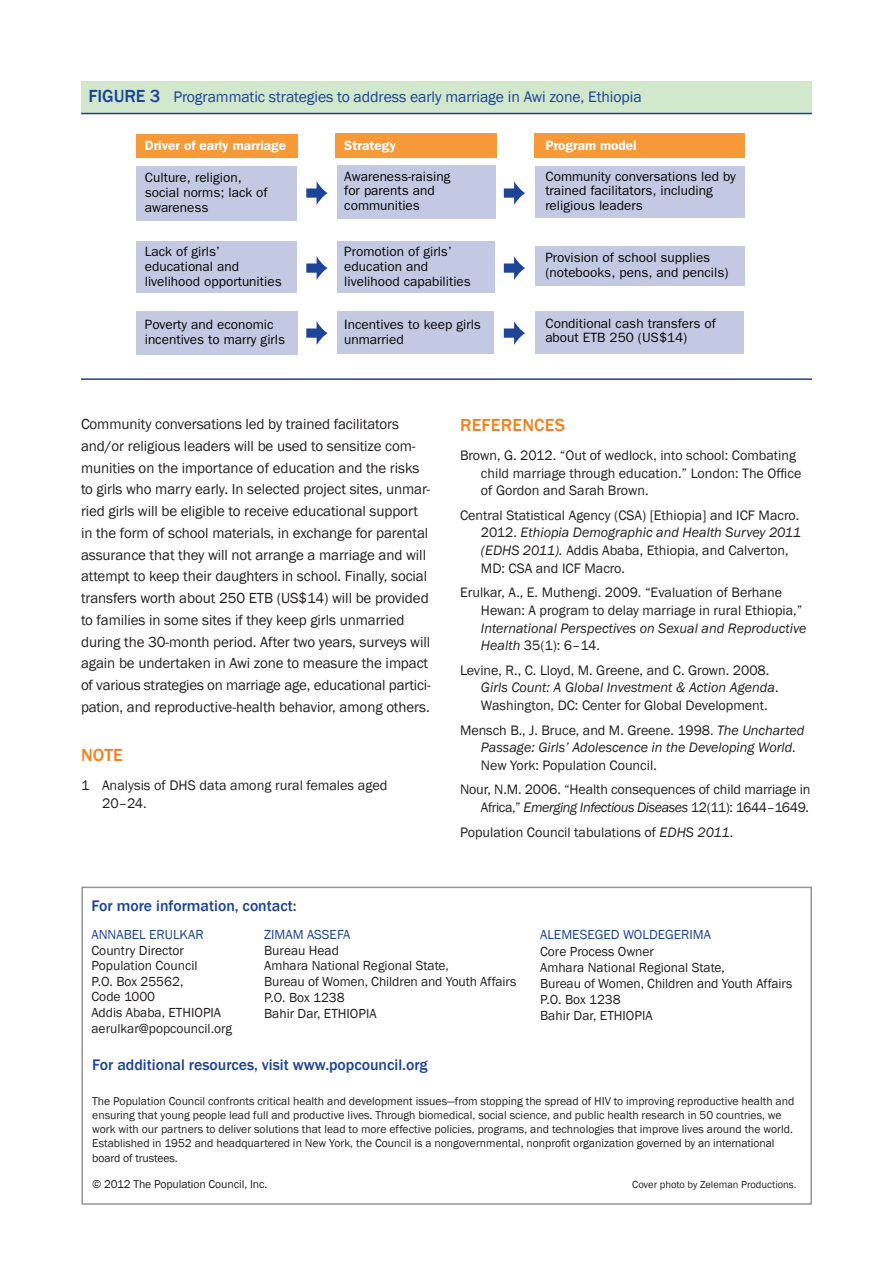
<style>
.page{position:relative;width:893px;height:1263px;background:#fff}
.page>*{position:absolute;margin:0;border:0;box-sizing:border-box;transform-origin:0 0}
.t1{font:500 18px "Franklin Gothic";letter-spacing:.01em;color:#f58021}
.t2{font:500 15.75px "Franklin Gothic";color:#1b4299}
.t3{font:15.75px "Franklin Gothic";letter-spacing:-.005em;color:#1b4299}
.t4{font:15px/21.8px "Franklin Gothic";letter-spacing:-.005em;color:#231f20}
.t5{font:14.25px/18px "Franklin Gothic";color:#231f20}
.t6{font:14.1px/17.7px "Franklin Gothic";color:#231f20}
.t7{font:italic 14.1px/17.7px "Franklin Gothic";color:#231f20}
.t8{font:13.5px/14.7px "Franklin Gothic";color:#040503}
.t9{font:13.5px/15.6px "Franklin Gothic";color:#231f20}
.t10{font:13.5px "Franklin Gothic";color:#1b4299}
.t11{font:600 13.5px "Franklin Gothic";color:#fff}
.t12{font:11.7px/14.2px "Franklin Gothic";color:#231f20}
.t13{font:10.5px "Franklin Gothic";color:#231f20}
.s1{font-weight:500;font-size:18px}
.s2{font-style:italic}
.s3{font-style:normal}
</style>
<div class="page">
<div style="left:81px;top:887px;width:731px;height:318px;border:2px solid #939598"></div>
<div style="left:81px;top:81px;width:731px;height:32px;background:#d1e8cc"></div>
<hr style="left:81px;top:113px;width:731px;height:1px;background:#1b4299">
<hr style="left:81px;top:378px;width:731px;height:2px;background:#1b4299">
<div style="left:136px;top:134px;width:161px;height:24px;background:#f89938"></div>
<div style="left:136px;top:166px;width:160px;height:55px;background:#c3c9e3"></div>
<div style="left:335px;top:134px;width:162px;height:24px;background:#f89938"></div>
<div style="left:534px;top:134px;width:210px;height:24px;background:#f89938"></div>
<div style="left:136px;top:241px;width:160px;height:51px;background:#c3c9e3"></div>
<div style="left:136px;top:312px;width:161px;height:43px;background:#c3c9e3"></div>
<div style="left:337px;top:166px;width:158px;height:53px;background:#c3c9e3"></div>
<div style="left:337px;top:241px;width:157px;height:52px;background:#c3c9e3"></div>
<div style="left:337px;top:312px;width:157px;height:42px;background:#c3c9e3"></div>
<div style="left:535px;top:166px;width:209px;height:52px;background:#c3c9e3"></div>
<div style="left:535px;top:246px;width:209px;height:39px;background:#c3c9e3"></div>
<div style="left:535px;top:312px;width:209px;height:42px;background:#c3c9e3"></div>
<div style="left:306px;top:188px;width:13px;height:10px;background:#1d4496"></div>
<svg style="left:317px;top:182px;width:11px;height:22px"></svg>
<div style="left:306px;top:263px;width:13px;height:10px;background:#1d4496"></div>
<svg style="left:317px;top:257px;width:11px;height:22px"></svg>
<div style="left:306px;top:328px;width:13px;height:10px;background:#1d4496"></div>
<svg style="left:317px;top:322px;width:11px;height:22px"></svg>
<div style="left:504px;top:188px;width:12px;height:10px;background:#1d4496"></div>
<svg style="left:514px;top:181px;width:11px;height:24px"></svg>
<div style="left:504px;top:263px;width:12px;height:10px;background:#1d4496"></div>
<svg style="left:514px;top:256px;width:11px;height:24px"></svg>
<div style="left:504px;top:328px;width:12px;height:10px;background:#1d4496"></div>
<svg style="left:514px;top:321px;width:11px;height:24px"></svg>
<p class="t3" style="left:89px;top:87px;width:555px"><span class="s1">Figure 3</span> Programmatic strategies to address early marriage in Awi zone, Ethiopia</p>
<p class="t11" style="left:344px;top:137px;width:53px">Strategy</p>
<p class="t8" style="left:344px;top:169px;width:108px">Awareness-raising for parents and communities</p>
<p class="t8" style="left:344px;top:245px;width:128px">Promotion of girls’ education and livelihood capabilities</p>
<p class="t8" style="left:344px;top:317px;width:138px">Incentives to keep girls unmarried</p>
<p class="t11" style="left:145px;top:137px;width:143px">Driver of early marriage</p>
<p class="t8" style="left:145px;top:170px;width:124px">Culture, religion, social norms; lack of awareness</p>
<p class="t8" style="left:145px;top:245px;width:138px">Lack of girls’ educational and livelihood opportunities</p>
<p class="t8" style="left:145px;top:317px;width:142px">Poverty and economic incentives to marry girls</p>
<p class="t11" style="left:545px;top:137px;width:93px">Program model</p>
<p class="t8" style="left:545px;top:169px;width:192px">Community conversations led by trained facilitators, including religious leaders</p>
<p class="t8" style="left:545px;top:250px;width:185px">Provision of school supplies (notebooks, pens, and pencils)</p>
<p class="t8" style="left:545px;top:316px;width:172px">Conditional cash transfers of about ETB 250 (US$14)</p>
<p class="t4" style="left:81px;top:413px;width:351px">Community conversations led by trained facilitators and/or religious leaders will be used to sensitize com&shy;munities on the importance of education and the risks to girls who marry early. In selected project sites, unmar&shy;ried girls will be eligible to receive educational support in the form of school materials, in exchange for parental assurance that they will not arrange a marriage and will attempt to keep their daughters in school. Finally, social transfers worth about 250 ETB (US$14) will be provided to families in some sites if they keep girls unmarried during the 30-month period. After two years, surveys will again be undertaken in Awi zone to measure the impact of various strategies on marriage age, educational partici&shy;pation, and reproductive-health behavior, among others.</p>
<p class="t1" style="left:81px;top:744px;width:43px">NotE</p>
<p class="t5" style="left:102px;top:777px;width:287px;text-indent:-21px">1 Analysis of DHS data among rural females aged<br>20–24.</p>
<p class="t1" style="left:460px;top:414px;width:106px">REFERENCES</p>
<p class="t6" style="left:481px;top:447px;width:322px;text-indent:-21px">Brown, G. 2012. “Out of wedlock, into school: Combating child marriage through education.” London: The Office of Gordon and Sarah Brown.</p>
<p class="t6" style="left:481px;top:506px;width:322px;text-indent:-21px">Central Statistical Agency (CSA) [Ethiopia] and ICF Macro.<br>2012. <span class="s2">Ethiopia Demographic and Health Survey 2011 (EDHS 2011).</span> Addis Ababa, Ethiopia, and Calverton, MD: CSA and ICF Macro.</p>
<p class="t6" style="left:481px;top:584px;width:323px;text-indent:-21px">Erulkar, A., E. Muthengi. 2009. “Evaluation of Berhane<br>Hewan: A program to delay marriage in rural Ethiopia,”</p>
<p class="t7" style="left:481px;top:619px;width:327px">International Perspectives on Sexual and Reproductive<br>Health <span class="s3">35(1): 6–14.</span></p>
<p class="t6" style="left:481px;top:661px;width:299px;text-indent:-21px">Levine, R., C. Lloyd, M. Greene, and C. Grown. 2008.<br><span class="s2">Girls Count: A Global Investment &amp; Action Agenda</span>.<br>Washington, DC: Center for Global Development.</p>
<p class="t6" style="left:481px;top:721px;width:325px;text-indent:-21px">Mensch B., J. Bruce, and M. Greene. 1998. <span class="s2">The Uncharted<br>Passage: Girls’ Adolescence in the Developing World</span>.<br>New York: Population Council.</p>
<p class="t6" style="left:460px;top:781px;width:352px;text-align:right">Nour, N.M. 2006. “Health consequences of child marriage in<br>Africa,” <span class="s2">Emerging Infectious Diseases</span> 12(11): 1644–1649.</p>
<p class="t6" style="left:460px;top:823px;width:275px">Population Council tabulations of <span class="s2">EDHS 2011</span>.</p>
<p class="t2" style="left:92px;top:896px;width:207px">For more information, contact:</p>
<p class="t10" style="left:92px;top:926px;width:17px">Annabe</p>
<p class="t10" style="left:139px;top:926px;width:58px">l Eru lkar</p>
<p class="t9" style="left:92px;top:943px;width:142px">Country Director<br>Population Council<br>P.O. Box 25562,<br>Code 1000<br>Addis Ababa, ETH IOPIA aerulkar@popcouncil.org</p>
<p class="t10" style="left:264px;top:926px;width:16px">Zimam</p>
<p class="t10" style="left:307px;top:926px;width:16px">Assefa</p>
<p class="t9" style="left:264px;top:943px;width:254px">Bureau Head<br>Amhara National Regional State,<br>Bureau of Women, Children and Youth Affairs<br>P.O. Box 1238<br>Bahir Dar, ETH IOPIA</p>
<p class="t10" style="left:540px;top:926px;width:23px">Alemese</p>
<p class="t10" style="left:595px;top:926px;width:88px">ged Woldegerima</p>
<p class="t9" style="left:540px;top:943px;width:254px;line-height:16.2px">Core Process Owner<br>Amhara National Regional State,<br>Bureau of Women, Children and Youth Affairs<br>P.O. Box 1238<br>Bahir Dar, ETH IOPIA</p>
<p class="t2" style="left:92px;top:1055px;width:337px">For additional resources, visit www.popcouncil.org</p>
<p class="t12" style="left:92px;top:1094px;width:704px">The Population Council confronts critical health and development issues—from stopping the spread of H IV to improving reproductive health and ensuring that young people lead full and productive lives. Through biomedical, social science, and public health research in 50 countries, we work with our partners to deliver solutions that lead to more effective policies, programs, and technologies that improve lives around the world.<br>Established in 1952 and headquartered in New York, the Council is a nongovernmental, nonprofit organization governed by an international board of trustees.</p>
<p class="t12" style="left:92px;top:1177px;width:177px"><span class="s2">©</span> 2012 The Population Council, Inc.</p>
<p class="t13" style="left:632px;top:1178px;width:166px">Cover photo by Zeleman Productions.</p>
</div>
